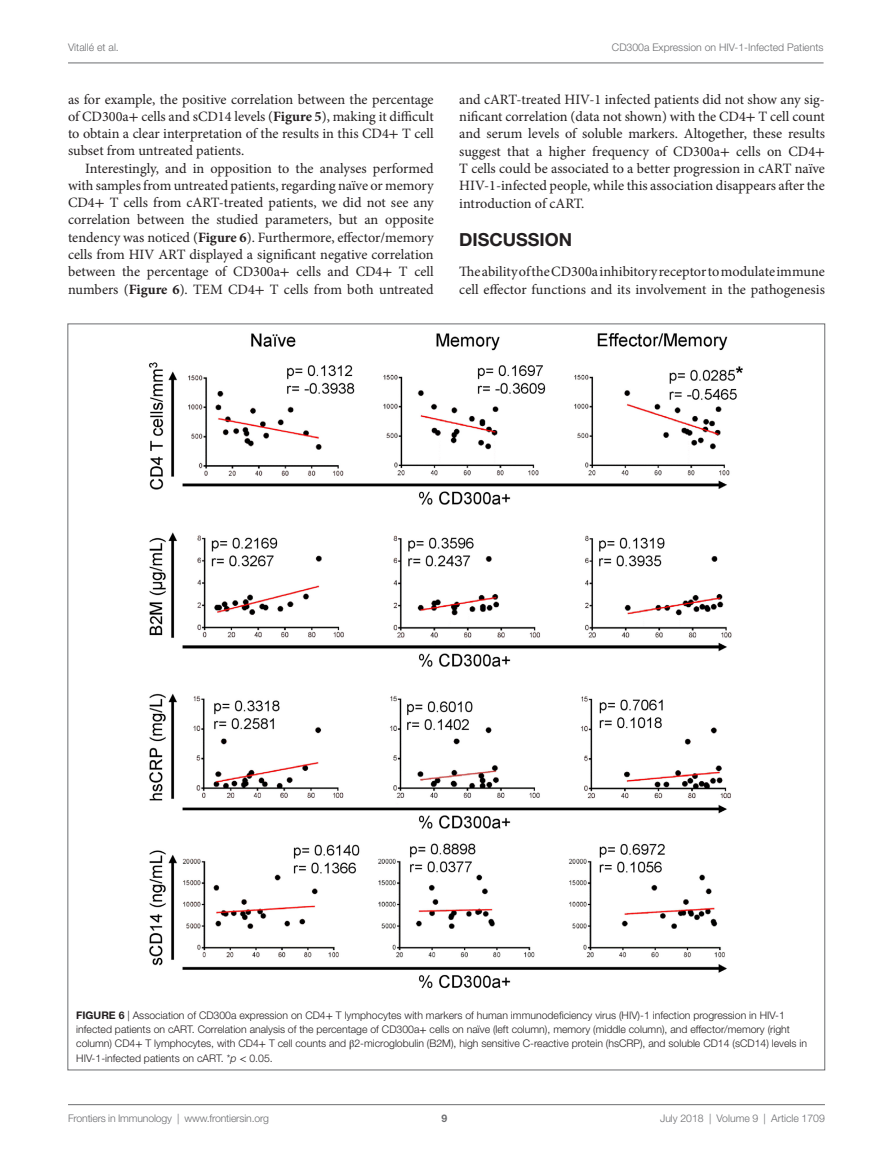
<style>
.page{position:relative;width:893px;height:1170px;background:#fff}
.page>*{position:absolute;margin:0;border:0;box-sizing:border-box;transform-origin:0 0}
.t1{font:700 18px "Helvetica Neue LT Std";color:#231f20}
.t2{font:14.25px/17.2px "Minion Pro";color:#231f20;text-align:justify}
.t3{font:300 10.5px/14.2px "Helvetica Neue LT Std";color:#231f20}
.t4{font:300 10.5px "Helvetica Neue LT Std";color:#6c6d70}
.t5{font:700 10.5px "Helvetica Neue LT Std";color:#6c6d70}
.s1{font-family:"STIX General"}
.s2{font-weight:700}
.s3{font-family:"STIX General";font-weight:400}
.s4{font-style:italic}
</style>
<div class="page">
<img style="left:149px;top:333px;width:594px;height:655px">
<hr style="left:68px;top:1104px;width:757px;height:1px;background:#6c6d70">
<hr style="left:68px;top:63px;width:755px;height:1px;background:#6c6d70">
<p class="t4" style="left:68px;top:41px;width:52px">Vitallé et al.</p>
<p class="t4" style="left:612px;top:41px;width:213px">CD300a Expression on HIV-1-Infected Patients</p>
<p class="t2" style="left:68px;top:90px;width:367px">as for example, the positive correlation between the percentage of CD300a<span class="s1">+</span> cells and sCD14 levels (<span class="s2">Figure 5</span>), making it difficult to obtain a clear interpretation of the results in this CD4<span class="s1">+</span> T cell subset from untreated patients.</p>
<p class="t2" style="left:68px;top:159px;width:367px;text-indent:17px">Interestingly, and in opposition to the analyses performed with samples from untreated patients, regarding naïve or memory CD4<span class="s1">+</span> T cells from cART-treated patients, we did not see any correlation between the studied parameters, but an opposite tendency was noticed (<span class="s2">Figure 6</span>). Furthermore, effector/memory cells from HIV ART displayed a significant negative correlation between the percentage of CD300a<span class="s1">+</span> cells and CD4<span class="s1">+</span> T cell numbers (<span class="s2">Figure 6</span>). TEM CD4<span class="s1">+</span> T cells from both untreated</p>
<p class="t2" style="left:459px;top:91px;width:367px">and cART-treated HIV-1 infected patients did not show any sig&shy;nificant correlation (data not shown) with the CD4<span class="s1">+</span> T cell count and serum levels of soluble markers. Altogether, these results suggest that a higher frequency of CD300a<span class="s1">+</span> cells on CD4<span class="s1">+ </span>T cells could be associated to a better progression in cART naïve HIV-1-infected people, while this association disappears after the introduction of cART.</p>
<p class="t1" style="left:459px;top:229px;width:112px">DISCUSSION</p>
<p class="t2" style="left:459px;top:263px;width:367px">The ability of the CD300a inhibitory receptor to modulate immune cell effector functions and its involvement in the pathogenesis</p>
<p class="t3" style="left:76px;top:1007px;width:732px"><span class="s2">FIGURE 6</span> | Association of CD300a expression on CD4<span class="s3">+</span> T lymphocytes with markers of human immunodeficiency virus (HIV)-1 infection progression in HIV-1 infected patients on cART. Correlation analysis of the percentage of CD300a<span class="s3">+</span> cells on naïve (left column), memory (middle column), and effector/memory (right column) CD4<span class="s3">+</span> T lymphocytes, with CD4<span class="s3">+</span> T cell counts and <span class="s3">β</span>2-microglobulin (B2M), high sensitive C-reactive protein (hsCRP), and soluble CD14 (sCD14) levels in HIV-1-infected patients on cART. *<span class="s4">p</span> <span class="s3">&lt;</span> 0.05.</p>
<p class="t4" style="left:68px;top:1111px;width:203px">Frontiers in Immunology | www.frontiersin.org</p>
<p class="t4" style="left:660px;top:1111px;width:166px">July 2018 | Volume 9 | Article 1709</p>
<p class="t5" style="left:441px;top:1111px;width:7px">9</p>
</div>
